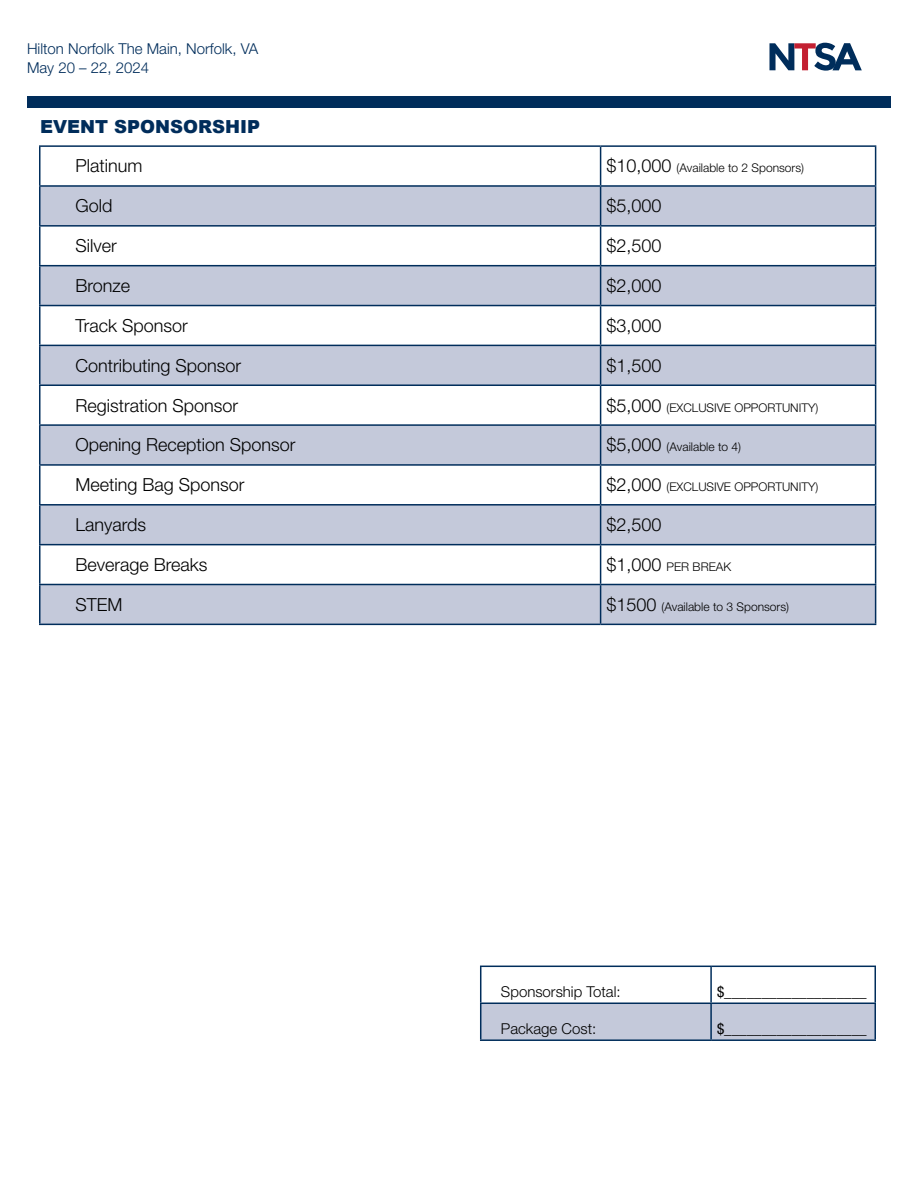
<style>
.page{position:relative;width:918px;height:1188px;background:#fff}
.page>*{position:absolute;margin:0;border:0;box-sizing:border-box;transform-origin:0 0}
.t1{font:300 18px "Helvetica Neue LT Std";color:#000}
.t2{font:900 18px "Arial";color:#002d5b}
.t3{font:300 15px/19.5px "Helvetica Neue LT Std";color:#002d5b}
.t4{font:condensed 15px "Helvetica Neue LT Std";color:#000}
.t5{font:300 15px "Helvetica Neue LT Std";color:#000}
.t6{font:300 12px "Helvetica Neue LT Std";color:#000}
.s1{font-size:18px}
</style>
<div class="page">
<div style="left:27px;top:58px;width:864px;height:50px;background:#002d5b"></div>
<div style="left:18px;top:21px;width:889px;height:75px;background:#fff"></div>
<svg style="left:769px;top:43px;width:93px;height:28px"></svg>
<svg style="left:40px;top:187px;width:835px;height:437px;fill:#c4c9da"></svg>
<hr style="left:39px;top:145px;width:562px;height:2px;background:#002d5b">
<hr style="left:39px;top:147px;width:1px;height:38px;background:#002d5b">
<hr style="left:601px;top:145px;width:275px;height:2px;background:#002d5b">
<hr style="left:600px;top:147px;width:1px;height:38px;background:#002d5b">
<hr style="left:875px;top:147px;width:1px;height:38px;background:#002d5b">
<hr style="left:39px;top:185px;width:562px;height:2px;background:#002d5b">
<hr style="left:39px;top:187px;width:1px;height:38px;background:#002d5b">
<hr style="left:601px;top:185px;width:275px;height:2px;background:#002d5b">
<hr style="left:600px;top:187px;width:1px;height:38px;background:#002d5b">
<hr style="left:875px;top:187px;width:1px;height:38px;background:#002d5b">
<hr style="left:39px;top:225px;width:562px;height:2px;background:#002d5b">
<hr style="left:39px;top:227px;width:1px;height:38px;background:#002d5b">
<hr style="left:601px;top:225px;width:275px;height:2px;background:#002d5b">
<hr style="left:600px;top:227px;width:1px;height:38px;background:#002d5b">
<hr style="left:875px;top:227px;width:1px;height:38px;background:#002d5b">
<hr style="left:39px;top:265px;width:562px;height:1px;background:#002d5b">
<hr style="left:39px;top:266px;width:1px;height:39px;background:#002d5b">
<hr style="left:601px;top:265px;width:275px;height:1px;background:#002d5b">
<hr style="left:600px;top:266px;width:1px;height:39px;background:#002d5b">
<hr style="left:875px;top:266px;width:1px;height:39px;background:#002d5b">
<hr style="left:39px;top:305px;width:562px;height:1px;background:#002d5b">
<hr style="left:39px;top:306px;width:1px;height:39px;background:#002d5b">
<hr style="left:601px;top:305px;width:275px;height:1px;background:#002d5b">
<hr style="left:600px;top:306px;width:1px;height:39px;background:#002d5b">
<hr style="left:875px;top:306px;width:1px;height:39px;background:#002d5b">
<hr style="left:39px;top:345px;width:562px;height:1px;background:#002d5b">
<hr style="left:39px;top:346px;width:1px;height:38px;background:#002d5b">
<hr style="left:601px;top:345px;width:275px;height:1px;background:#002d5b">
<hr style="left:600px;top:346px;width:1px;height:38px;background:#002d5b">
<hr style="left:875px;top:346px;width:1px;height:38px;background:#002d5b">
<hr style="left:39px;top:384px;width:562px;height:2px;background:#002d5b">
<hr style="left:39px;top:386px;width:1px;height:38px;background:#002d5b">
<hr style="left:601px;top:384px;width:275px;height:2px;background:#002d5b">
<hr style="left:600px;top:386px;width:1px;height:38px;background:#002d5b">
<hr style="left:875px;top:386px;width:1px;height:38px;background:#002d5b">
<hr style="left:39px;top:424px;width:562px;height:2px;background:#002d5b">
<hr style="left:39px;top:426px;width:1px;height:38px;background:#002d5b">
<hr style="left:601px;top:424px;width:275px;height:2px;background:#002d5b">
<hr style="left:600px;top:426px;width:1px;height:38px;background:#002d5b">
<hr style="left:875px;top:426px;width:1px;height:38px;background:#002d5b">
<hr style="left:39px;top:464px;width:562px;height:2px;background:#002d5b">
<hr style="left:39px;top:466px;width:1px;height:38px;background:#002d5b">
<hr style="left:601px;top:464px;width:275px;height:2px;background:#002d5b">
<hr style="left:600px;top:466px;width:1px;height:38px;background:#002d5b">
<hr style="left:875px;top:466px;width:1px;height:38px;background:#002d5b">
<hr style="left:39px;top:504px;width:562px;height:2px;background:#002d5b">
<hr style="left:39px;top:506px;width:1px;height:38px;background:#002d5b">
<hr style="left:601px;top:504px;width:275px;height:2px;background:#002d5b">
<hr style="left:600px;top:506px;width:1px;height:38px;background:#002d5b">
<hr style="left:875px;top:506px;width:1px;height:38px;background:#002d5b">
<hr style="left:39px;top:544px;width:562px;height:1px;background:#002d5b">
<hr style="left:39px;top:545px;width:1px;height:39px;background:#002d5b">
<hr style="left:601px;top:544px;width:275px;height:1px;background:#002d5b">
<hr style="left:600px;top:545px;width:1px;height:39px;background:#002d5b">
<hr style="left:875px;top:545px;width:1px;height:39px;background:#002d5b">
<hr style="left:39px;top:584px;width:562px;height:1px;background:#002d5b">
<hr style="left:39px;top:585px;width:1px;height:39px;background:#002d5b">
<hr style="left:601px;top:584px;width:275px;height:1px;background:#002d5b">
<hr style="left:600px;top:585px;width:1px;height:39px;background:#002d5b">
<hr style="left:875px;top:585px;width:1px;height:39px;background:#002d5b">
<hr style="left:39px;top:624px;width:562px;height:1px;background:#002d5b">
<hr style="left:601px;top:624px;width:275px;height:1px;background:#002d5b">
<div style="left:481px;top:1004px;width:393px;height:35px;background:#c4c9da"></div>
<hr style="left:480px;top:966px;width:231px;height:1px;background:#002d5b">
<hr style="left:480px;top:967px;width:1px;height:36px;background:#002d5b">
<hr style="left:711px;top:966px;width:165px;height:1px;background:#002d5b">
<hr style="left:710px;top:967px;width:2px;height:36px;background:#002d5b">
<hr style="left:874px;top:967px;width:2px;height:36px;background:#002d5b">
<hr style="left:480px;top:1003px;width:231px;height:1px;background:#002d5b">
<hr style="left:480px;top:1004px;width:1px;height:35px;background:#002d5b">
<hr style="left:711px;top:1003px;width:165px;height:1px;background:#002d5b">
<hr style="left:710px;top:1004px;width:2px;height:35px;background:#002d5b">
<hr style="left:874px;top:1004px;width:2px;height:35px;background:#002d5b">
<hr style="left:480px;top:1039px;width:231px;height:2px;background:#002d5b">
<hr style="left:711px;top:1039px;width:165px;height:2px;background:#002d5b">
<p class="t3" style="left:27px;top:38px;width:233px">Hilton Norfolk The Main, Norfolk, VA<br>May 20 – 22, 2024</p>
<p class="t2" style="left:40px;top:113px;width:221px">EVENT SPONSORSHIP</p>
<p class="t1" style="left:76px;top:155px;width:68px">Platinum</p>
<p class="t6" style="left:607px;top:161px;width:199px"><span class="s1">$10,000</span> (Available to 2 Sponsors)</p>
<p class="t1" style="left:76px;top:195px;width:39px">Gold</p>
<p class="t1" style="left:607px;top:195px;width:57px">$5,000</p>
<p class="t1" style="left:76px;top:235px;width:43px">Silver</p>
<p class="t1" style="left:607px;top:235px;width:57px">$2,500</p>
<p class="t1" style="left:76px;top:275px;width:56px">Bronze</p>
<p class="t1" style="left:607px;top:275px;width:57px">$2,000</p>
<p class="t1" style="left:76px;top:314px;width:114px">Track Sponsor</p>
<p class="t1" style="left:607px;top:314px;width:57px">$3,000</p>
<p class="t1" style="left:76px;top:354px;width:167px">Contributing Sponsor</p>
<p class="t1" style="left:607px;top:354px;width:57px">$1,500</p>
<p class="t1" style="left:76px;top:394px;width:164px">Registration Sponsor</p>
<p class="t6" style="left:607px;top:400px;width:213px"><span class="s1">$5,000</span> (EXCLUSIVE OPPORTUNITY)</p>
<p class="t1" style="left:76px;top:434px;width:222px">Opening Reception Sponsor</p>
<p class="t6" style="left:607px;top:440px;width:136px"><span class="s1">$5,000</span> (Available to 4)</p>
<p class="t1" style="left:76px;top:474px;width:171px">Meeting Bag Sponsor</p>
<p class="t6" style="left:607px;top:480px;width:213px"><span class="s1">$2,000</span> (EXCLUSIVE OPPORTUNITY)</p>
<p class="t1" style="left:76px;top:514px;width:72px">Lanyards</p>
<p class="t1" style="left:607px;top:514px;width:57px">$2,500</p>
<p class="t1" style="left:76px;top:554px;width:134px">Beverage Breaks</p>
<p class="t6" style="left:607px;top:559px;width:126px"><span class="s1">$1,000</span> PER BREAK</p>
<p class="t1" style="left:76px;top:593px;width:49px">STEM</p>
<p class="t6" style="left:607px;top:599px;width:184px"><span class="s1">$1500</span> (Available to 3 Sponsors)</p>
<p class="t5" style="left:501px;top:983px;width:121px">Sponsorship Total:</p>
<p class="t4" style="left:717px;top:983px;width:151px">$___________________</p>
<p class="t5" style="left:501px;top:1020px;width:97px">Package Cost:</p>
<p class="t4" style="left:717px;top:1020px;width:151px">$___________________</p>
</div>
